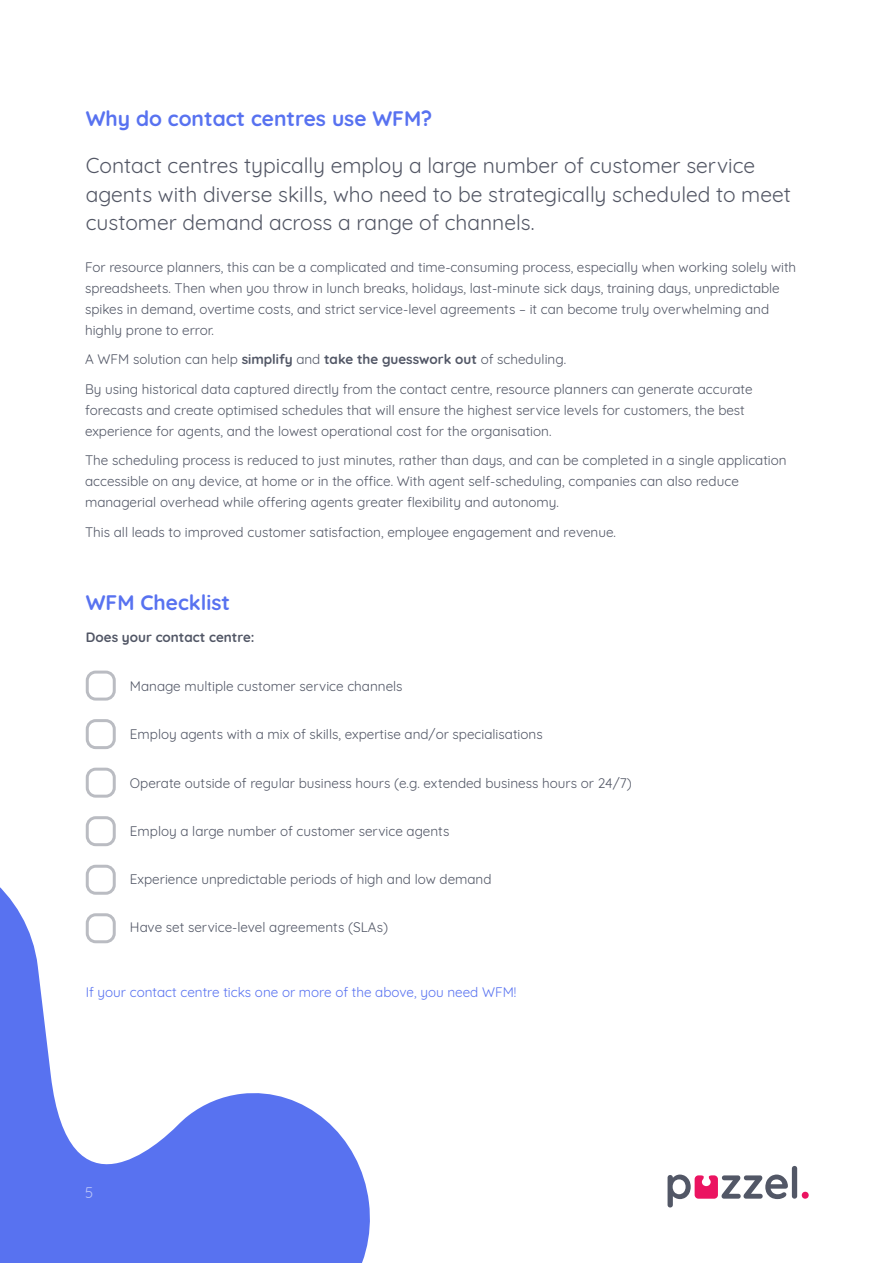
<style>
.page{position:relative;width:893px;height:1263px;background:#fff}
.page>*{position:absolute;margin:0;border:0;box-sizing:border-box;transform-origin:0 0}
.t1{font:21px/28.5px "Quicksand";color:#535765}
.t2{font:700 21px "Quicksand";color:#5872f0}
.t3{font:15px "Quicksand";color:#fff}
.t4{font:13.5px/21px "Quicksand";color:#515665}
.t5{font:13.5px "Quicksand";color:#5872f0}
.t6{font:700 13.5px "Quicksand";color:#515665}
.s1{font-weight:700}
</style>
<div class="page">
<svg style="left:0;top:839px;width:370px;height:424px"></svg>
<div style="left:86px;top:671px;width:30px;height:30px;border:3px solid #515665;border-radius:9px"></div>
<div style="left:86px;top:719px;width:30px;height:30px;border:3px solid #515665;border-radius:9px"></div>
<div style="left:86px;top:768px;width:30px;height:30px;border:3px solid #515665;border-radius:9px"></div>
<div style="left:86px;top:816px;width:30px;height:30px;border:3px solid #515665;border-radius:9px"></div>
<div style="left:86px;top:865px;width:30px;height:30px;border:3px solid #515665;border-radius:9px"></div>
<div style="left:86px;top:913px;width:30px;height:30px;border:3px solid #515665;border-radius:9px"></div>
<svg style="left:668px;top:1166px;width:141px;height:41px"></svg>
<h1 class="t2" style="left:86px;top:101px;width:348px">Why do contact centres use WFM?</h1>
<h1 class="t1" style="left:86px;top:149px;width:707px">Contact centres typically employ a large number of customer service agents with diverse skills, who need to be strategically scheduled to meet customer demand across a range of channels.</h1>
<p class="t4" style="left:85px;top:255px;width:713px">For resource planners, this can be a complicated and time-consuming process, especially when working solely with spreadsheets. Then when you throw in lunch breaks, holidays, last-minute sick days, training days, unpredictable spikes in demand, overtime costs, and strict service-level agreements – it can become truly overwhelming and highly prone to error.</p>
<p class="t4" style="left:85px;top:343px;width:669px;line-height:29.5px">A WFM solution can help <span class="s1">simplify</span> and <span class="s1">take the guesswork out</span> of scheduling.<br>By using historical data captured directly from the contact centre, resource planners can generate accurate</p>
<p class="t4" style="left:85px;top:398px;width:661px">forecasts and create optimised schedules that will ensure the highest service levels for customers, the best experience for agents, and the lowest operational cost for the organisation.</p>
<p class="t4" style="left:85px;top:449px;width:703px">The scheduling process is reduced to just minutes, rather than days, and can be completed in a single application accessible on any device, at home or in the office. With agent self-scheduling, companies can also reduce managerial overhead while offering agents greater flexibility and autonomy.</p>
<p class="t4" style="left:85px;top:520px;width:532px">This all leads to improved customer satisfaction, employee engagement and revenue.</p>
<h1 class="t2" style="left:86px;top:585px;width:146px">WFM Checklist</h1>
<p class="t6" style="left:86px;top:626px;width:170px">Does your contact centre:</p>
<p class="t4" style="left:130px;top:674px;width:274px">Manage multiple customer service channels</p>
<p class="t4" style="left:130px;top:722px;width:414px">Employ agents with a mix of skills, expertise and/or specialisations</p>
<p class="t4" style="left:130px;top:771px;width:503px">Operate outside of regular business hours (e.g. extended business hours or 24/7)</p>
<p class="t4" style="left:130px;top:819px;width:321px">Employ a large number of customer service agents</p>
<p class="t4" style="left:130px;top:867px;width:363px">Experience unpredictable periods of high and low demand</p>
<p class="t4" style="left:130px;top:915px;width:260px">Have set service-level agreements (SLAs)</p>
<p class="t5" style="left:86px;top:981px;width:432px">If your contact centre ticks one or more of the above, you need WFM!</p>
<p class="t3" style="left:85px;top:1181px;width:10px">5</p>
</div>
